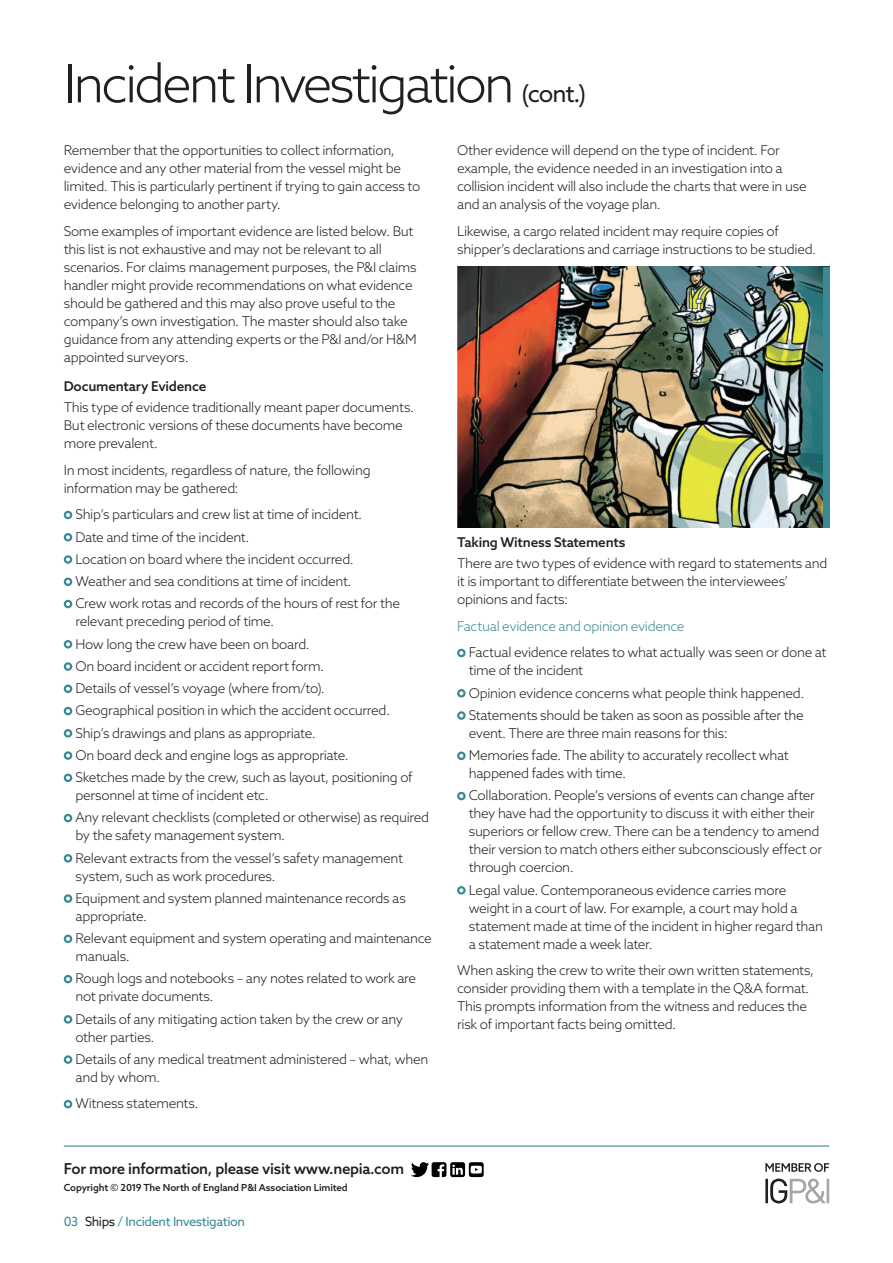
<style>
.page{position:relative;width:893px;height:1263px;background:#fff}
.page>*{position:absolute;margin:0;border:0;box-sizing:border-box;transform-origin:0 0}
.NORTH_-_Title{font:300 52.5px "Azo Sans";letter-spacing:-.06em;color:#231f20}
.NORTH_-_Footer{font:500 15px "Azo Sans";letter-spacing:-.02em;color:#231f20}
.NORTH_-_Points_1{font:300 13.5px/18px "Azo Sans";letter-spacing:-.025em;color:#231f20}
.NORTH_-_Body_2{font:300 13.5px/18px "Azo Sans";letter-spacing:-.025em;color:#231f20}
.NORTH_-_Points_2{font:300 13.5px/18px "Azo Sans";letter-spacing:-.025em;color:#231f20}
.NORTH_-_Sub_Sub_Head{font:500 13.5px "Azo Sans";letter-spacing:-.015em;color:#231f20}
.NORTH_-_Body_2-2{font:300 13.5px "Azo Sans";letter-spacing:-.025em;color:#398a94}
.NORTH_-_Navigation{font:12.75px "Azo Sans";letter-spacing:-.03em;color:#398a94}
.NORTH_-_Footer-2{font:500 9.75px "Azo Sans";letter-spacing:-.01em;color:#231f20}
.s1{font-weight:400;font-size:24px}
.s2{color:#231f20}
</style>
<div class="page">
<div style="left:64px;top:511px;width:8px;height:8px;border:2px solid #398a94;border-radius:50%"></div>
<div style="left:64px;top:533px;width:8px;height:8px;border:2px solid #398a94;border-radius:50%"></div>
<div style="left:64px;top:555px;width:8px;height:9px;border:2px solid #398a94;border-radius:50%"></div>
<div style="left:64px;top:577px;width:8px;height:9px;border:2px solid #398a94;border-radius:50%"></div>
<div style="left:64px;top:600px;width:8px;height:8px;border:2px solid #398a94;border-radius:50%"></div>
<div style="left:64px;top:640px;width:8px;height:8px;border:2px solid #398a94;border-radius:50%"></div>
<div style="left:64px;top:662px;width:8px;height:9px;border:2px solid #398a94;border-radius:50%"></div>
<div style="left:64px;top:684px;width:8px;height:9px;border:2px solid #398a94;border-radius:50%"></div>
<div style="left:64px;top:707px;width:8px;height:8px;border:2px solid #398a94;border-radius:50%"></div>
<div style="left:64px;top:729px;width:8px;height:8px;border:2px solid #398a94;border-radius:50%"></div>
<div style="left:64px;top:751px;width:8px;height:9px;border:2px solid #398a94;border-radius:50%"></div>
<div style="left:64px;top:773px;width:8px;height:9px;border:2px solid #398a94;border-radius:50%"></div>
<div style="left:64px;top:814px;width:8px;height:8px;border:2px solid #398a94;border-radius:50%"></div>
<div style="left:64px;top:854px;width:8px;height:8px;border:2px solid #398a94;border-radius:50%"></div>
<div style="left:64px;top:894px;width:8px;height:9px;border:2px solid #398a94;border-radius:50%"></div>
<div style="left:64px;top:934px;width:8px;height:9px;border:2px solid #398a94;border-radius:50%"></div>
<div style="left:64px;top:975px;width:8px;height:8px;border:2px solid #398a94;border-radius:50%"></div>
<div style="left:64px;top:1015px;width:8px;height:8px;border:2px solid #398a94;border-radius:50%"></div>
<div style="left:64px;top:1055px;width:8px;height:9px;border:2px solid #398a94;border-radius:50%"></div>
<div style="left:64px;top:1100px;width:8px;height:8px;border:2px solid #398a94;border-radius:50%"></div>
<div style="left:457px;top:649px;width:9px;height:8px;border:2px solid #398a94;border-radius:50%"></div>
<div style="left:457px;top:689px;width:9px;height:8px;border:2px solid #398a94;border-radius:50%"></div>
<div style="left:457px;top:711px;width:9px;height:9px;border:2px solid #398a94;border-radius:50%"></div>
<div style="left:457px;top:751px;width:9px;height:9px;border:2px solid #398a94;border-radius:50%"></div>
<div style="left:457px;top:792px;width:9px;height:8px;border:2px solid #398a94;border-radius:50%"></div>
<div style="left:457px;top:886px;width:9px;height:8px;border:2px solid #398a94;border-radius:50%"></div>
<hr style="left:64px;top:1145px;width:765px;height:1px;background:#398a94">
<svg style="left:411px;top:1162px;width:73px;height:15px"></svg>
<svg style="left:765px;top:1178px;width:64px;height:25px"></svg>
<svg style="left:765px;top:1163px;width:64px;height:9px"></svg>
<img style="left:457px;top:267px;width:366px;height:260px">
<div style="left:823px;top:267px;width:6px;height:260px;background:#398a94"></div>
<p class="NORTH_-_Title" style="left:64px;top:49px;width:524px">Incident Investigation <span class="s1">(cont.)</span></p>
<p class="NORTH_-_Body_2" style="left:64px;top:141px;width:358px">Remember that the opportunities to collect information, evidence and any other material from the vessel might be limited. This is particularly pertinent if trying to gain access to evidence belonging to another party.</p>
<p class="NORTH_-_Body_2" style="left:64px;top:222px;width:354px">Some examples of important evidence are listed below. But this list is not exhaustive and may not be relevant to all scenarios. For claims management purposes, the P&amp;I claims handler might provide recommendations on what evidence should be gathered and this may also prove useful to the company’s own investigation. The master should also take guidance from any attending experts or the P&amp;I and/or H&amp;M appointed surveyors.</p>
<p class="NORTH_-_Sub_Sub_Head" style="left:64px;top:377px;width:144px">Documentary Evidence</p>
<p class="NORTH_-_Body_2" style="left:64px;top:398px;width:352px">This type of evidence traditionally meant paper documents.<br>But electronic versions of these documents have become more prevalent.</p>
<p class="NORTH_-_Body_2" style="left:64px;top:461px;width:308px">In most incidents, regardless of nature, the following information may be gathered:</p>
<p class="NORTH_-_Points_1" style="left:75px;top:505px;width:288px">Ship’s particulars and crew list at time of incident.</p>
<p class="NORTH_-_Points_1" style="left:75px;top:527px;width:176px">Date and time of the incident.</p>
<p class="NORTH_-_Points_1" style="left:75px;top:550px;width:280px">Location on board where the incident occurred.</p>
<p class="NORTH_-_Points_1" style="left:75px;top:572px;width:278px">Weather and sea conditions at time of incident.</p>
<p class="NORTH_-_Points_1" style="left:75px;top:594px;width:326px">Crew work rotas and records of the hours of rest for the relevant preceding period of time.</p>
<p class="NORTH_-_Points_1" style="left:75px;top:634px;width:236px">How long the crew have been on board.</p>
<p class="NORTH_-_Points_1" style="left:75px;top:657px;width:250px">On board incident or accident report form.</p>
<p class="NORTH_-_Points_1" style="left:75px;top:679px;width:251px">Details of vessel’s voyage (where from/to).</p>
<p class="NORTH_-_Points_1" style="left:75px;top:701px;width:316px">Geographical position in which the accident occurred.</p>
<p class="NORTH_-_Points_1" style="left:75px;top:724px;width:242px">Ship’s drawings and plans as appropriate.</p>
<p class="NORTH_-_Points_1" style="left:75px;top:746px;width:275px">On board deck and engine logs as appropriate.</p>
<p class="NORTH_-_Points_1" style="left:75px;top:768px;width:339px">Sketches made by the crew, such as layout, positioning of personnel at time of incident etc.</p>
<p class="NORTH_-_Points_1" style="left:75px;top:808px;width:355px">Any relevant checklists (completed or otherwise) as required by the safety management system.</p>
<p class="NORTH_-_Points_1" style="left:75px;top:849px;width:329px">Relevant extracts from the vessel’s safety management system, such as work procedures.</p>
<p class="NORTH_-_Points_1" style="left:75px;top:889px;width:332px">Equipment and system planned maintenance records as appropriate.</p>
<p class="NORTH_-_Points_1" style="left:75px;top:929px;width:358px">Relevant equipment and system operating and maintenance manuals.</p>
<p class="NORTH_-_Points_1" style="left:75px;top:969px;width:342px">Rough logs and notebooks – any notes related to work are not private documents.</p>
<p class="NORTH_-_Points_1" style="left:75px;top:1010px;width:329px">Details of any mitigating action taken by the crew or any other parties.</p>
<p class="NORTH_-_Points_2" style="left:75px;top:1050px;width:354px">Details of any medical treatment administered – what, when and by whom.</p>
<p class="NORTH_-_Points_2" style="left:75px;top:1094px;width:125px">Witness statements.</p>
<p class="NORTH_-_Footer" style="left:64px;top:1159px;width:342px">For more information, please visit www.nepia.com</p>
<p class="NORTH_-_Footer-2" style="left:64px;top:1181px;width:286px">Copyright © 2019 The North of England P&amp;I Association Limited</p>
<p class="NORTH_-_Navigation" style="left:64px;top:1213px;width:183px">03 <span class="s2">Ships</span> / Incident Investigation</p>
<p class="NORTH_-_Body_2" style="left:457px;top:141px;width:351px">Other evidence will depend on the type of incident. For example, the evidence needed in an investigation into a collision incident will also include the charts that were in use and an analysis of the voyage plan.</p>
<p class="NORTH_-_Body_2" style="left:457px;top:222px;width:361px">Likewise, a cargo related incident may require copies of shipper’s declarations and carriage instructions to be studied.</p>
<p class="NORTH_-_Sub_Sub_Head" style="left:457px;top:533px;width:170px">Taking Witness Statements</p>
<p class="NORTH_-_Body_2" style="left:457px;top:554px;width:372px">There are two types of evidence with regard to statements and it is important to differentiate between the interviewees’ opinions and facts:</p>
<p class="NORTH_-_Body_2-2" style="left:457px;top:617px;width:229px">Factual evidence and opinion evidence</p>
<p class="NORTH_-_Points_1" style="left:469px;top:643px;width:359px">Factual evidence relates to what actually was seen or done at time of the incident</p>
<p class="NORTH_-_Points_1" style="left:469px;top:683px;width:337px">Opinion evidence concerns what people think happened.</p>
<p class="NORTH_-_Points_1" style="left:469px;top:706px;width:336px">Statements should be taken as soon as possible after the event. There are three main reasons for this:</p>
<p class="NORTH_-_Points_1" style="left:469px;top:746px;width:321px">Memories fade. The ability to accurately recollect what happened fades with time.</p>
<p class="NORTH_-_Points_1" style="left:469px;top:786px;width:355px">Collaboration. People’s versions of events can change after they have had the opportunity to discuss it with either their superiors or fellow crew. There can be a tendency to amend their version to match others either subconsciously effect or through coercion.</p>
<p class="NORTH_-_Points_2" style="left:469px;top:880px;width:356px">Legal value. Contemporaneous evidence carries more weight in a court of law. For example, a court may hold a statement made at time of the incident in higher regard than a statement made a week later.</p>
<p class="NORTH_-_Body_2" style="left:457px;top:961px;width:359px">When asking the crew to write their own written statements, consider providing them with a template in the Q&amp;A format.<br>This prompts information from the witness and reduces the risk of important facts being omitted.</p>
</div>
